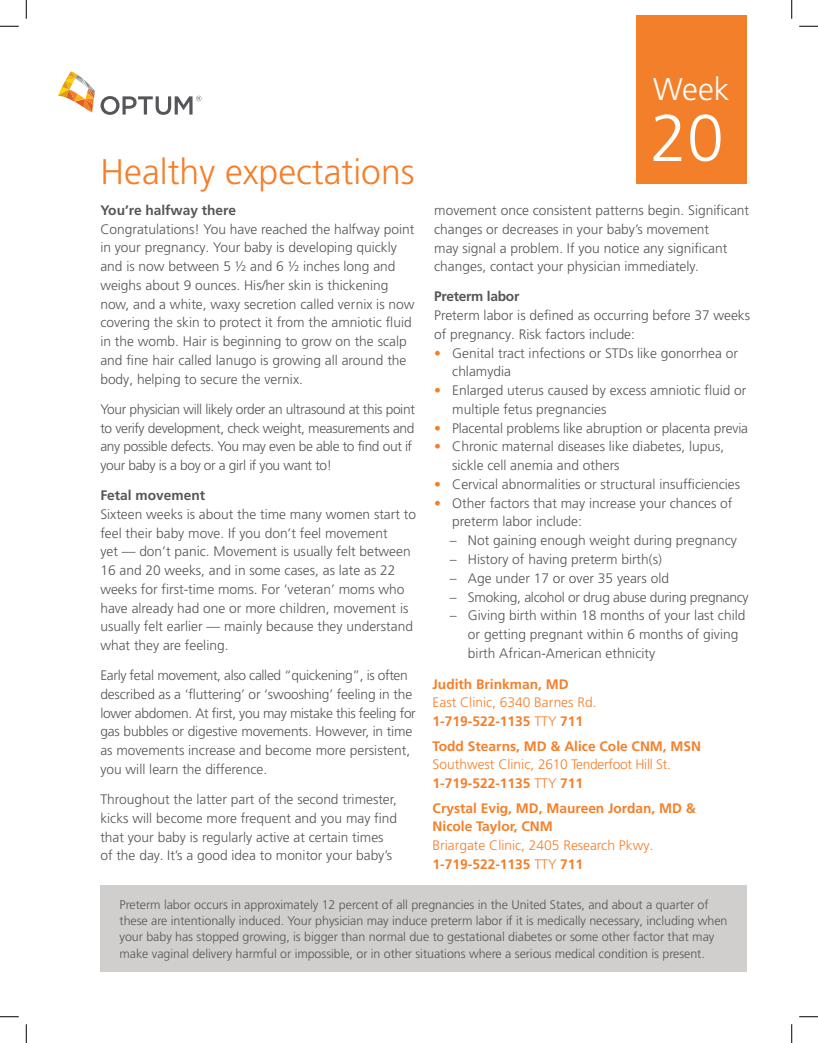
<style>
.page{position:relative;width:818px;height:1043px;background:#fff}
.page>*{position:absolute;margin:0;border:0;box-sizing:border-box;transform-origin:0 0}
.t1{font:300 66.12px "Frutiger LT Pro";color:#fff}
.t2{font:300 35.5px "Frutiger LT Pro";color:#f47f2a}
.t3{font:300 31.5px "Frutiger LT Pro";color:#fff}
.t4{font:300 13.75px/18.8px "Frutiger LT Pro";color:#555659}
.t5{font:300 13.75px/18.8px "Frutiger LT Pro";letter-spacing:-.025em;color:#555659}
.t6{font:300 13.75px/18.8px "Frutiger LT Pro";color:#f47f2a}
.t7{font:700 13.75px/18.8px "Frutiger LT Pro";color:#f47f2a}
.t8{font:300 13.75px/18.8px "Frutiger LT Pro";letter-spacing:-.02em;color:#f47f2a}
.t9{font:300 13.75px "Frutiger LT Pro";letter-spacing:-.02em;color:#555659}
.t10{font:700 13.75px "Frutiger LT Pro";color:#555659}
.t11{font:700 13.75px "Frutiger LT Pro";letter-spacing:-.02em;color:#555659}
.t12{font:300 12.5px/16.2px "Frutiger LT Pro";letter-spacing:-.005em;color:#555659}
.s1{color:#f47f2a}
.s2{font-weight:700}
</style>
<div class="page">
<div style="left:636px;top:16px;width:110px;height:168px;background:#f47f2a"></div>
<div style="left:101px;top:885px;width:645px;height:86px;background:#d1cfcd"></div>
<svg style="left:58px;top:71px;width:143px;height:44px"></svg>
<svg style="left:0;top:25px;width:19px;height:2px"></svg>
<svg style="left:799px;top:25px;width:19px;height:2px"></svg>
<svg style="left:0;top:1016px;width:19px;height:1px"></svg>
<svg style="left:799px;top:1016px;width:19px;height:1px"></svg>
<svg style="left:25px;top:0;width:2px;height:19px"></svg>
<svg style="left:25px;top:1024px;width:2px;height:18px"></svg>
<svg style="left:791px;top:0;width:1px;height:19px"></svg>
<svg style="left:791px;top:1024px;width:1px;height:18px"></svg>
<h3 class="t3" style="left:653px;top:71px;width:78px">Week</h3>
<h1 class="t1" style="left:650px;top:99px;width:75px">20</h1>
<h2 class="t2" style="left:101px;top:151px;width:315px">Healthy expectations</h2>
<p class="t10" style="left:100px;top:202px;width:137px">You’re halfway there</p>
<p class="t4" style="left:100px;top:219px;width:316px">Congratulations! You have reached the halfway point in your pregnancy. Your baby is developing quickly and is now between 5 ½ and 6 ½ inches long and weighs about 9 ounces. His/her skin is thickening now, and a white, waxy secretion called vernix is now covering the skin to protect it from the amniotic fluid in the womb. Hair is beginning to grow on the scalp and fine hair called lanugo is growing all around the body, helping to secure the vernix.</p>
<p class="t5" style="left:100px;top:400px;width:316px">Your physician will likely order an ultrasound at this point to verify development, check weight, measurements and any possible defects. You may even be able to find out if your baby is a boy or a girl if you want to!</p>
<p class="t10" style="left:100px;top:487px;width:106px">Fetal movement</p>
<p class="t4" style="left:100px;top:505px;width:317px">Sixteen weeks is about the time many women start to feel their baby move. If you don’t feel movement<br>yet — don’t panic. Movement is usually felt between 16 and 20 weeks, and in some cases, as late as 22 weeks for first-time moms. For ‘veteran’ moms who have already had one or more children, movement is usually felt earlier — mainly because they understand what they are feeling.</p>
<p class="t4" style="left:100px;top:666px;width:317px">Early fetal movement, also called “quickening”, is often described as a ‘fluttering’ or ‘swooshing’ feeling in the lower abdomen. At first, you may mistake this feeling for gas bubbles or digestive movements. However, in time as movements increase and become more persistent, you will learn the difference.</p>
<p class="t4" style="left:100px;top:790px;width:298px">Throughout the latter part of the second trimester, kicks will become more frequent and you may find that your baby is regularly active at certain times of the day. It’s a good idea to monitor your baby’s</p>
<p class="t4" style="left:434px;top:201px;width:316px">movement once consistent patterns begin. Significant changes or decreases in your baby’s movement<br>may signal a problem. If you notice any significant changes, contact your physician immediately.</p>
<p class="t11" style="left:434px;top:288px;width:87px">Preterm labor</p>
<p class="t4" style="left:434px;top:306px;width:317px">Preterm labor is defined as occurring before 37 weeks of pregnancy. Risk factors include:</p>
<p class="t4" style="left:452px;top:343px;width:287px;text-indent:-18px"><span class="s1">•</span> Genital tract infections or STDs like gonorrhea or chlamydia</p>
<p class="t4" style="left:452px;top:381px;width:296px;text-indent:-18px"><span class="s1">•</span> Enlarged uterus caused by excess amniotic fluid or multiple fetus pregnancies</p>
<p class="t4" style="left:434px;top:418px;width:315px"><span class="s1">•</span> Placental problems like abruption or placenta previa</p>
<p class="t4" style="left:452px;top:437px;width:273px;text-indent:-18px"><span class="s1">•</span> Chronic maternal diseases like diabetes, lupus, sickle cell anemia and others</p>
<p class="t4" style="left:434px;top:475px;width:307px"><span class="s1">•</span> Cervical abnormalities or structural insufficiencies</p>
<p class="t4" style="left:452px;top:493px;width:282px;text-indent:-18px"><span class="s1">•</span> Other factors that may increase your chances of preterm labor include:</p>
<p class="t4" style="left:450px;top:531px;width:288px">– Not gaining enough weight during pregnancy</p>
<p class="t4" style="left:450px;top:550px;width:213px">– History of having preterm birth(s)</p>
<p class="t4" style="left:450px;top:568px;width:220px">– Age under 17 or over 35 years old</p>
<p class="t9" style="left:450px;top:588px;width:300px">– Smoking, alcohol or drug abuse during pregnancy</p>
<p class="t4" style="left:468px;top:606px;width:279px;text-indent:-18px">– Giving birth within 18 months of your last child or getting pregnant within 6 months of giving birth African-American ethnicity</p>
<p class="t7" style="left:432px;top:674px;width:137px">Judith Brinkman, MD</p>
<p class="t6" style="left:432px;top:693px;width:165px">East Clinic, 6340 Barnes Rd.<br><span class="s2">1-719-522-1135</span> TTY <span class="s2">711</span></p>
<p class="t7" style="left:432px;top:736px;width:270px">Todd Stearns, MD &amp; Alice Cole CNM, MSN</p>
<p class="t8" style="left:432px;top:755px;width:240px">Southwest Clinic, 2610 Tenderfoot Hill St.<br><span class="s2">1-719-522-1135</span> TTY <span class="s2">711</span></p>
<p class="t7" style="left:432px;top:798px;width:265px">Crystal Evig, MD, Maureen Jordan, MD &amp;<br>Nicole Taylor, CNM</p>
<p class="t6" style="left:432px;top:836px;width:222px">Briargate Clinic, 2405 Research Pkwy.<br><span class="s2">1-719-522-1135</span> TTY <span class="s2">711</span></p>
<p class="t12" style="left:119px;top:896px;width:609px">Preterm labor occurs in approximately 12 percent of all pregnancies in the United States, and about a quarter of these are intentionally induced. Your physician may induce preterm labor if it is medically necessary, including when your baby has stopped growing, is bigger than normal due to gestational diabetes or some other factor that may make vaginal delivery harmful or impossible, or in other situations where a serious medical condition is present.</p>
</div>
